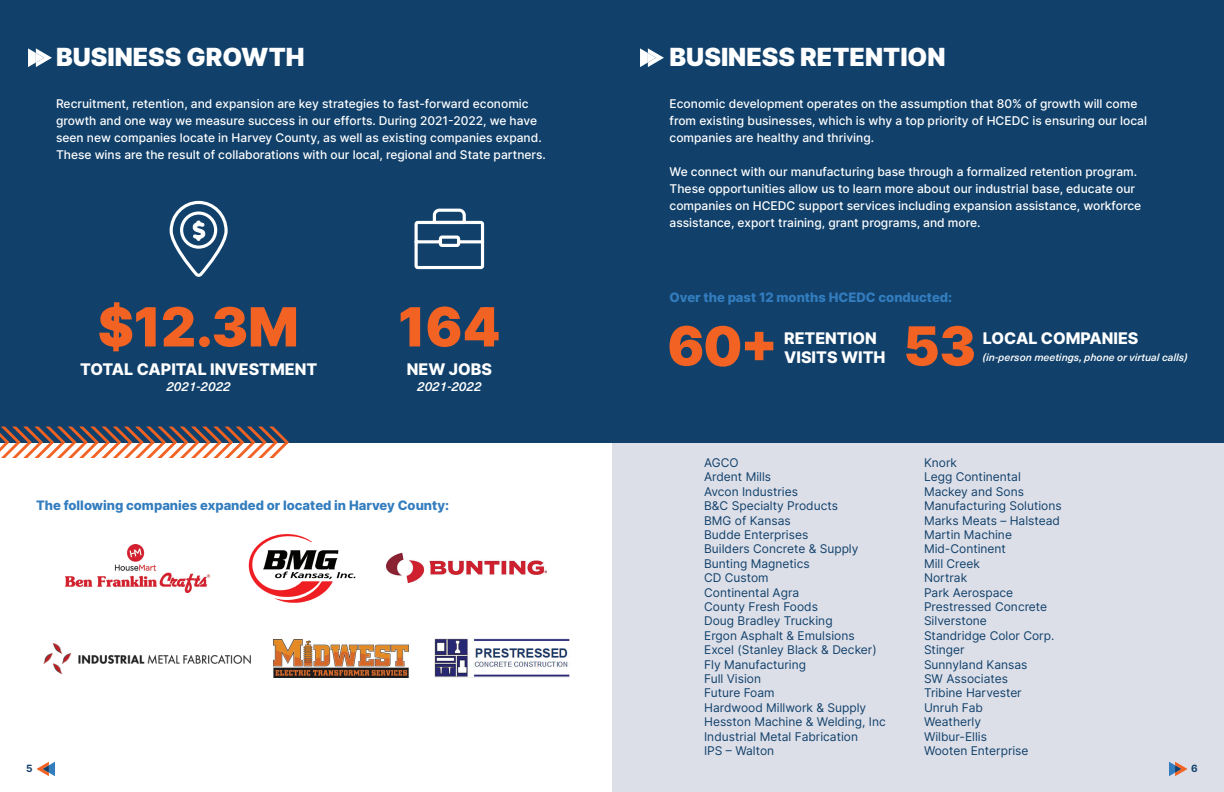
<style>
.page{position:relative;width:1224px;height:792px;background:#fff}
.page>*{position:absolute;margin:0;border:0;box-sizing:border-box;transform-origin:0 0}
.t1{font:900 54px "Inter";color:#f26223}
.t2{font:900 25px "Inter";color:#fff}
.t3{font:800 16px "Inter";color:#fff}
.t4{font:800 13px "Inter";color:#337dbf}
.t5{font:italic 500 13px "Neue Haas Unica W1 G";color:#fff}
.t6{font:500 12px/17px "Inter";color:#fff}
.t7{font:12px "Inter";color:#11416b}
.t8{font:italic 500 10.5px "Neue Haas Unica W1 G";color:#fff}
.t9{font:700 10px "Inter";color:#11416b}
</style>
<div class="page">
<div style="left:612px;top:432px;width:612px;height:360px;background:#dddfe8"></div>
<div style="left:0;top:0;width:1224px;height:442px;background:#11416b"></div>
<img style="left:274px;top:639px;width:135px;height:38px">
<img style="left:43px;top:643px;width:208px;height:31px">
<img style="left:434px;top:639px;width:135px;height:39px">
<img style="left:387px;top:552px;width:159px;height:32px">
<img style="left:248px;top:534px;width:108px;height:69px">
<img style="left:66px;top:545px;width:144px;height:47px">
<svg style="left:414px;top:208px;width:71px;height:62px"></svg>
<svg style="left:169px;top:200px;width:59px;height:77px"></svg>
<div style="left:180px;top:211px;width:37px;height:38px;border:3px solid #fff;border-radius:50%"></div>
<svg style="left:1169px;top:762px;width:19px;height:14px"></svg>
<svg style="left:36px;top:762px;width:19px;height:14px"></svg>
<svg style="left:0;top:426px;width:289px;height:32px"></svg>
<svg style="left:28px;top:48px;width:24px;height:19px"></svg>
<svg style="left:640px;top:48px;width:24px;height:19px"></svg>
<p class="t2" style="left:56px;top:39px;width:250px">BUSINESS GROWTH</p>
<p class="t2" style="left:670px;top:39px;width:277px">BUSINESS RETENTION</p>
<p class="t6" style="left:56px;top:95px;width:491px">Recruitment, retention, and expansion are key strategies to fast-forward economic growth and one way we measure success in our efforts. During 2021-2022, we have seen new companies locate in Harvey County, as well as existing companies expand.<br>These wins are the result of collaborations with our local, regional and State partners.</p>
<p class="t6" style="left:670px;top:95px;width:479px">Economic development operates on the assumption that 80% of growth will come from existing businesses, which is why a top priority of HCEDC is ensuring our local companies are healthy and thriving.</p>
<p class="t6" style="left:670px;top:163px;width:473px">We connect with our manufacturing base through a formalized retention program.<br>These opportunities allow us to learn more about our industrial base, educate our companies on HCEDC support services including expansion assistance, workforce assistance, export training, grant programs, and more.</p>
<p class="t1" style="left:98px;top:288px;width:202px">$12.3M</p>
<p class="t3" style="left:80px;top:358px;width:239px">TOTAL CAPITAL INVESTMENT</p>
<p class="t5" style="left:166px;top:376px;width:66px">2021-2022</p>
<p class="t1" style="left:398px;top:288px;width:104px">164</p>
<p class="t3" style="left:407px;top:358px;width:87px">NEW JOBS</p>
<p class="t5" style="left:417px;top:376px;width:66px">2021-2022</p>
<p class="t4" style="left:36px;top:496px;width:415px">The following companies expanded or located in Harvey County:</p>
<p class="t4" style="left:670px;top:288px;width:284px">Over the past 12 months HCEDC conducted:</p>
<p class="t1" style="left:668px;top:307px;width:112px">60+</p>
<p class="t1" style="left:904px;top:307px;width:74px">53</p>
<p class="t3" style="left:784px;top:327px;width:94px">RETENTION</p>
<p class="t3" style="left:784px;top:346px;width:103px">VISITS WITH</p>
<p class="t3" style="left:983px;top:327px;width:157px">LOCAL COMPANIES</p>
<p class="t8" style="left:983px;top:350px;width:206px">(in-person meetings, phone or virtual calls)</p>
<p class="t7" style="left:704px;top:454px;width:36px">AGCO</p>
<p class="t7" style="left:704px;top:468px;width:69px">Ardent Mills</p>
<p class="t7" style="left:704px;top:483px;width:95px">Avcon Industries</p>
<p class="t7" style="left:704px;top:497px;width:135px">B&amp;C Specialty Products</p>
<p class="t7" style="left:704px;top:512px;width:88px">BMG of Kansas</p>
<p class="t7" style="left:704px;top:526px;width:106px">Budde Enterprises</p>
<p class="t7" style="left:704px;top:540px;width:156px">Builders Concrete &amp; Supply</p>
<p class="t7" style="left:704px;top:555px;width:107px">Bunting Magnetics</p>
<p class="t7" style="left:704px;top:569px;width:66px">CD Custom</p>
<p class="t7" style="left:704px;top:584px;width:97px">Continental Agra</p>
<p class="t7" style="left:704px;top:598px;width:115px">County Fresh Foods</p>
<p class="t7" style="left:704px;top:612px;width:130px">Doug Bradley Trucking</p>
<p class="t7" style="left:704px;top:627px;width:152px">Ergon Asphalt &amp; Emulsions</p>
<p class="t7" style="left:704px;top:641px;width:174px">Excel (Stanley Black &amp; Decker)</p>
<p class="t7" style="left:704px;top:656px;width:103px">Fly Manufacturing</p>
<p class="t7" style="left:704px;top:670px;width:58px">Full Vision</p>
<p class="t7" style="left:704px;top:684px;width:72px">Future Foam</p>
<p class="t7" style="left:704px;top:699px;width:164px">Hardwood Millwork &amp; Supply</p>
<p class="t7" style="left:704px;top:713px;width:183px">Hesston Machine &amp; Welding, Inc</p>
<p class="t7" style="left:704px;top:728px;width:155px">Industrial Metal Fabrication</p>
<p class="t7" style="left:704px;top:742px;width:72px">IPS – Walton</p>
<p class="t7" style="left:924px;top:454px;width:34px">Knork</p>
<p class="t7" style="left:924px;top:468px;width:98px">Legg Continental</p>
<p class="t7" style="left:924px;top:483px;width:101px">Mackey and Sons</p>
<p class="t7" style="left:924px;top:497px;width:139px">Manufacturing Solutions</p>
<p class="t7" style="left:924px;top:512px;width:138px">Marks Meats – Halstead</p>
<p class="t7" style="left:924px;top:526px;width:89px">Martin Machine</p>
<p class="t7" style="left:924px;top:540px;width:83px">Mid-Continent</p>
<p class="t7" style="left:924px;top:555px;width:58px">Mill Creek</p>
<p class="t7" style="left:924px;top:569px;width:45px">Nortrak</p>
<p class="t7" style="left:924px;top:584px;width:91px">Park Aerospace</p>
<p class="t7" style="left:924px;top:598px;width:125px">Prestressed Concrete</p>
<p class="t7" style="left:924px;top:612px;width:64px">Silverstone</p>
<p class="t7" style="left:924px;top:627px;width:132px">Standridge Color Corp.</p>
<p class="t7" style="left:924px;top:641px;width:42px">Stinger</p>
<p class="t7" style="left:924px;top:656px;width:105px">Sunnyland Kansas</p>
<p class="t7" style="left:924px;top:670px;width:86px">SW Associates</p>
<p class="t7" style="left:924px;top:684px;width:99px">Tribine Harvester</p>
<p class="t7" style="left:924px;top:699px;width:61px">Unruh Fab</p>
<p class="t7" style="left:924px;top:713px;width:59px">Weatherly</p>
<p class="t7" style="left:924px;top:728px;width:64px">Wilbur-Ellis</p>
<p class="t7" style="left:924px;top:742px;width:106px">Wooten Enterprise</p>
<p class="t9" style="left:26px;top:761px;width:8px">5</p>
<p class="t9" style="left:1191px;top:761px;width:8px">6</p>
</div>
